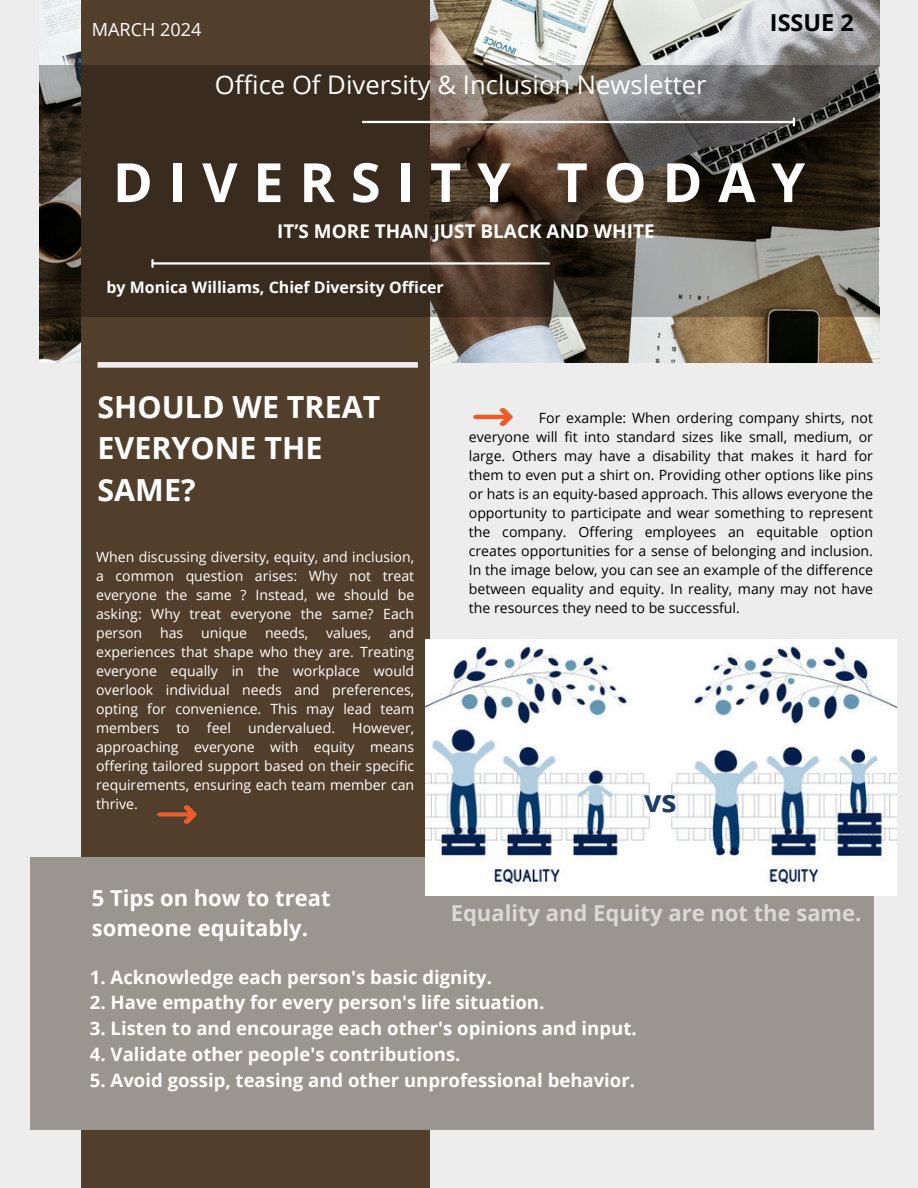
<style>
.page{position:relative;width:918px;height:1188px;background:#ededed}
.page>*{position:absolute;margin:0;border:0;box-sizing:border-box;transform-origin:0 0}
.t1{font:700 54.15px "Open Sans";letter-spacing:.29em;color:#fff}
.t2{font:700 30.45px/41.7px "Open Sans";color:#fff}
.t3{font:700 30.45px "Open Sans";color:#1b3c68}
.t4{font:25.65px "Open Sans";color:#fff}
.t5{font:700 23.4px "Open Sans";color:#000}
.t6{font:700 22.05px/30.3px "Open Sans";color:#fff}
.t7{font:700 22.05px "Open Sans";color:#d9d9d9}
.t8{font:700 18.9px "Open Sans";color:#fff}
.t9{font:700 18.6px "Open Sans";color:#fff}
.t10{font:18px "Open Sans";color:#fff}
.t11{font:700 15.9px "Open Sans";color:#fff}
.t12{font:14.1px/19px "Open Sans";color:#000;text-align:justify}
.t13{font:14.1px/19px "Open Sans";color:#fff;text-align:justify}
</style>
<div class="page">
<img style="left:39px;top:0;width:840px;height:362px">
<div style="left:81px;top:0;width:349px;height:1188px;background:#513f2c"></div>
<svg style="left:39px;top:65px;width:840px;height:252px;background:#493e33"></svg>
<hr style="left:362px;top:121px;width:431px;height:2px;background:#fff">
<svg style="left:793px;top:119px;width:2px;height:6px"></svg>
<hr style="left:153px;top:262px;width:397px;height:3px;background:#fff">
<svg style="left:151px;top:260px;width:3px;height:7px"></svg>
<div style="left:98px;top:362px;width:320px;height:6px;background:#ededed"></div>
<div style="left:30px;top:857px;width:843px;height:272px;background:#9b958f"></div>
<img style="left:425px;top:640px;width:471px;height:255px">
<img style="left:157px;top:805px;width:40px;height:19px">
<img style="left:473px;top:408px;width:40px;height:18px">
<h1 class="t10" style="left:92px;top:16px;width:111px">MARCH 2024</h1>
<h5 class="t4" style="left:215px;top:67px;width:493px">Office Of Diversity &amp; Inclusion Newsletter</h5>
<p class="t5" style="left:770px;top:6px;width:85px">ISSUE 2</p>
<p class="t1" style="left:113px;top:144px;width:694px">DIVERSITY TODAY</p>
<p class="t8" style="left:277px;top:218px;width:379px">IT’S MORE THAN JUST BLACK AND WHITE</p>
<h3 class="t11" style="left:107px;top:276px;width:339px">by Monica Williams, Chief Diversity Officer</h3>
<p class="t2" style="left:98px;top:385px;width:284px">SHOULD WE TREAT<br>EVERYONE THE<br>SAME?</p>
<h4 class="t13" style="left:96px;top:547px;width:320px">When discussing diversity, equity, and inclusion, a common question arises: Why not treat everyone the same ? Instead, we should be asking: Why treat everyone the same? Each person</h4>
<h4 class="t13" style="left:96px;top:623px;width:320px;text-indent:293px">and experiences that shape who they are. Treating everyone equally in the workplace would overlook individual needs and preferences, opting for convenience. This may lead team members to feel undervalued. However, approaching everyone with equity means offering tailored support based on their specific requirements, ensuring each team member can thrive.</h4>
<h4 class="t13" style="left:160px;top:623px;width:25px">has</h4>
<h4 class="t13" style="left:201px;top:623px;width:48px">unique</h4>
<h4 class="t13" style="left:265px;top:623px;width:45px">needs,</h4>
<h4 class="t13" style="left:326px;top:623px;width:47px">values,</h4>
<p class="t6" style="left:92px;top:882px;width:240px">5 Tips on how to treat someone equitably.</p>
<h2 class="t12" style="left:469px;top:408px;width:406px;text-indent:70px">For example: When ordering company shirts, not everyone will fit into standard sizes like small, medium, or large. Others may have a disability that makes it hard for them to even put a shirt on. Providing other options like pins or hats is an equity-based approach. This allows everyone the opportunity to participate and wear something to represent the company. Offering employees an equitable option creates opportunities for a sense of belonging and inclusion.<br>In the image below, you can see an example of the difference between equality and equity. In reality, many may not have the resources they need to be successful.</h2>
<h6 class="t3" style="left:644px;top:779px;width:34px">vs</h6>
<h6 class="t7" style="left:451px;top:897px;width:412px">Equality and Equity are not the same.</h6>
<p class="t9" style="left:90px;top:964px;width:404px">1. Acknowledge each person's basic dignity.</p>
<p class="t9" style="left:90px;top:990px;width:456px">2. Have empathy for every person's life situation.</p>
<p class="t9" style="left:90px;top:1015px;width:548px">3. Listen to and encourage each other's opinions and input.</p>
<p class="t9" style="left:90px;top:1041px;width:372px">4. Validate other people's contributions.</p>
<p class="t9" style="left:90px;top:1067px;width:547px">5. Avoid gossip, teasing and other unprofessional behavior.</p>
</div>
